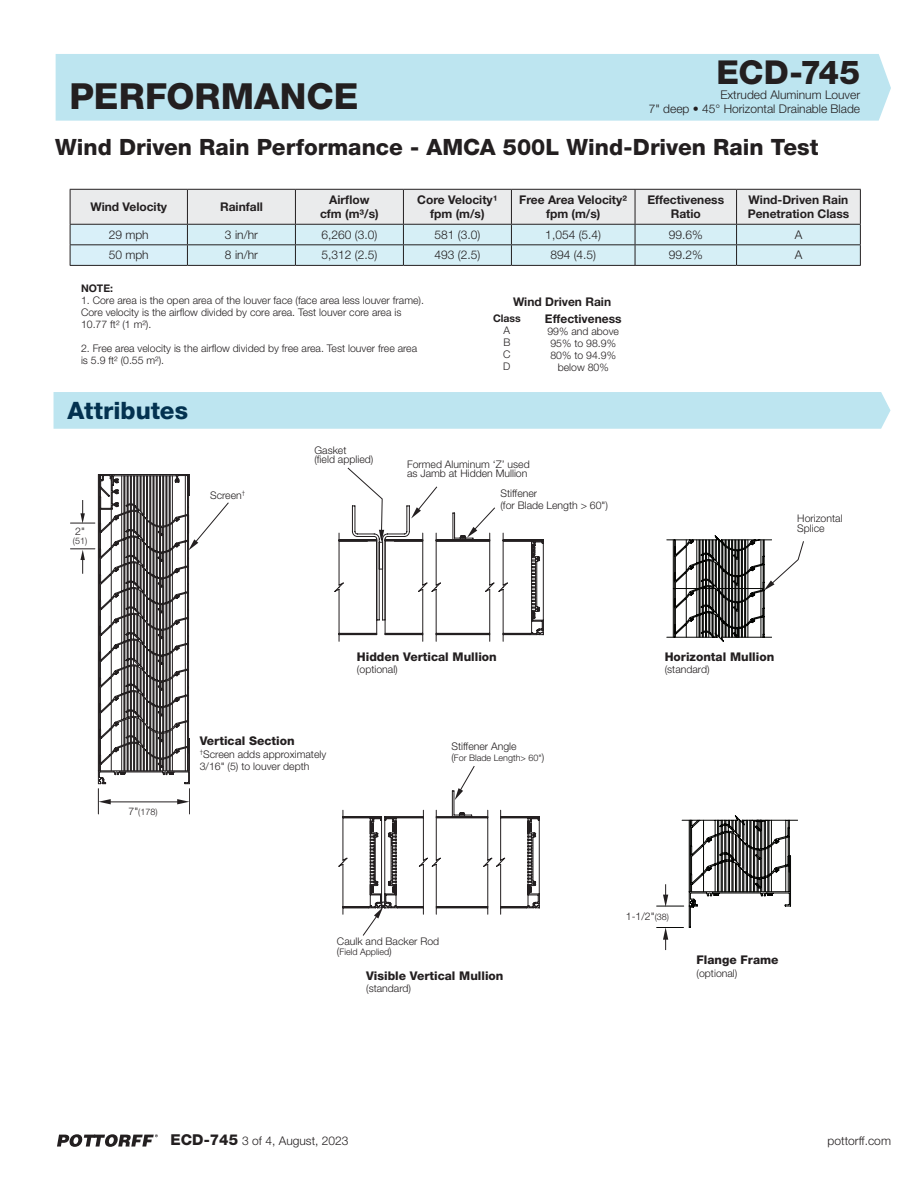
<style>
.page{position:relative;width:918px;height:1188px;background:#fff}
.page>*{position:absolute;margin:0;border:0;box-sizing:border-box;transform-origin:0 0}
.PAGE_2_HEADER{font:800 36px "Helvetica Neue LT Std";letter-spacing:.005em;color:#231f20}
.MODEL_COPY{font:800 33px "Helvetica Neue LT Std";letter-spacing:-.005em;color:#231f20}
.TITLE_BLUE{font:800 24px "Helvetica Neue LT Std";color:#033250}
.TITLE_Black{font:800 22.5px "Helvetica Neue LT Std";color:#231f20}
.Body_Copy{font:300 12px "Helvetica Neue LT Std";color:#231f20}
.Body_Copy-2{font:700 12px/14.4px "Helvetica Neue LT Std";color:#231f20}
.MODEL_W_IMAGE{font:800 12px "Helvetica Neue LT Std";color:#231f20}
.FINE_PRINT{font:700 12px "Helvetica Neue LT Std";color:#231f20}
.MODEL_COPY-2{font:300 12px "Helvetica Neue LT Std";color:#231f20}
.FINE_PRINT-2{font:300 10.5px/12px "Helvetica Neue LT Std";color:#231f20}
.Body_Copy-3{font:300 10.5px/9px "Helvetica Neue LT Std";color:#231f20}
.FINE_PRINT-3{font:700 10.5px "Helvetica Neue LT Std";color:#231f20}
.Body_Copy-4{font:300 9px "Helvetica Neue LT Std";color:#231f20}
.s1{font-size:10.5px}
.s2{font-size:9px}
.s3{font-weight:800;font-size:15px}
</style>
<div class="page">
<div style="left:56px;top:54px;width:835px;height:67px;background:#bde5f0"></div>
<div style="left:54px;top:392px;width:837px;height:37px;background:#bde5f0"></div>
<svg style="left:335px;top:467px;width:209px;height:175px"></svg>
<svg style="left:70px;top:474px;width:159px;height:340px"></svg>
<svg style="left:667px;top:536px;width:137px;height:106px"></svg>
<svg style="left:656px;top:816px;width:142px;height:134px"></svg>
<svg style="left:339px;top:766px;width:200px;height:170px"></svg>
<svg style="left:70px;top:189px;width:791px;height:76px;background:#d7e4e8"></svg>
<hr style="left:187px;top:244px;width:108px;height:1px;background:#231f20">
<hr style="left:295px;top:244px;width:108px;height:1px;background:#231f20">
<hr style="left:403px;top:244px;width:108px;height:1px;background:#231f20">
<hr style="left:511px;top:244px;width:124px;height:1px;background:#231f20">
<hr style="left:635px;top:244px;width:102px;height:1px;background:#231f20">
<hr style="left:737px;top:244px;width:124px;height:1px;background:#231f20">
<hr style="left:187px;top:265px;width:108px;height:1px;background:#231f20">
<hr style="left:295px;top:265px;width:108px;height:1px;background:#231f20">
<hr style="left:403px;top:265px;width:108px;height:1px;background:#231f20">
<hr style="left:511px;top:265px;width:124px;height:1px;background:#231f20">
<hr style="left:635px;top:265px;width:102px;height:1px;background:#231f20">
<hr style="left:737px;top:265px;width:124px;height:1px;background:#231f20">
<hr style="left:70px;top:244px;width:117px;height:1px;background:#231f20">
<hr style="left:70px;top:265px;width:117px;height:1px;background:#231f20">
<svg style="left:57px;top:1134px;width:101px;height:13px"></svg>
<p class="PAGE_2_HEADER" style="left:69px;top:74px;width:291px">PERFORMANCE</p>
<p class="MODEL_COPY" style="left:716px;top:53px;width:145px">ECD-745</p>
<p class="MODEL_COPY-2" style="left:720px;top:87px;width:141px">Extruded Aluminum Louver</p>
<p class="Body_Copy" style="left:649px;top:102px;width:213px">7" deep • 45° Horizontal Drainable Blade</p>
<p class="TITLE_Black" style="left:55px;top:134px;width:765px">Wind Driven Rain Performance - AMCA 500L Wind-Driven Rain Test</p>
<p class="Body_Copy-2" style="left:90px;top:199px;width:78px">Wind Velocity</p>
<p class="Body_Copy-2" style="left:220px;top:199px;width:44px">Rainfall</p>
<p class="Body_Copy-2" style="left:329px;top:192px;width:42px">Airflow</p>
<p class="Body_Copy-2" style="left:320px;top:207px;width:60px">cfm (m³/s)</p>
<p class="Body_Copy-2" style="left:417px;top:192px;width:82px">Core Velocity¹</p>
<p class="Body_Copy-2" style="left:430px;top:207px;width:56px">fpm (m/s)</p>
<p class="Body_Copy-2" style="left:519px;top:192px;width:109px">Free Area Velocity²</p>
<p class="Body_Copy-2" style="left:546px;top:207px;width:56px">fpm (m/s)</p>
<p class="Body_Copy-2" style="left:647px;top:192px;width:78px">Effectiveness</p>
<p class="Body_Copy-2" style="left:671px;top:207px;width:32px">Ratio</p>
<p class="Body_Copy-2" style="left:748px;top:192px;width:103px">Wind-Driven Rain<br>Penetration Class</p>
<p class="Body_Copy" style="left:109px;top:227px;width:42px">29 mph</p>
<p class="Body_Copy" style="left:225px;top:227px;width:34px">3 in/hr</p>
<p class="Body_Copy" style="left:322px;top:227px;width:57px">6,260 (3.0)</p>
<p class="Body_Copy" style="left:435px;top:227px;width:47px">581 (3.0)</p>
<p class="Body_Copy" style="left:545px;top:227px;width:57px">1,054 (5.4)</p>
<p class="Body_Copy" style="left:669px;top:227px;width:36px">99.6%</p>
<p class="Body_Copy" style="left:795px;top:227px;width:9px">A</p>
<p class="Body_Copy" style="left:109px;top:248px;width:42px">50 mph</p>
<p class="Body_Copy" style="left:225px;top:248px;width:34px">8 in/hr</p>
<p class="Body_Copy" style="left:322px;top:248px;width:57px">5,312 (2.5)</p>
<p class="Body_Copy" style="left:435px;top:248px;width:47px">493 (2.5)</p>
<p class="Body_Copy" style="left:550px;top:248px;width:47px">894 (4.5)</p>
<p class="Body_Copy" style="left:669px;top:248px;width:36px">99.2%</p>
<p class="Body_Copy" style="left:795px;top:248px;width:9px">A</p>
<p class="FINE_PRINT-3" style="left:81px;top:282px;width:34px">NOTE:</p>
<p class="FINE_PRINT-2" style="left:81px;top:294px;width:344px">1. Core area is the open area of the louver face (face area less louver frame).<br>Core velocity is the airflow divided by core area. Test louver core area is<br>10.77 ft² (1 m²).</p>
<p class="FINE_PRINT-2" style="left:81px;top:342px;width:338px">2. Free area velocity is the airflow divided by free area. Test louver free area</p>
<p class="FINE_PRINT-2" style="left:81px;top:354px;width:85px">is 5.9 ft² (0.55 m²).</p>
<p class="FINE_PRINT" style="left:513px;top:294px;width:100px">Wind Driven Rain</p>
<p class="FINE_PRINT" style="left:545px;top:311px;width:78px">Effectiveness</p>
<p class="FINE_PRINT-2" style="left:547px;top:325px;width:73px">99% and above</p>
<p class="FINE_PRINT-2" style="left:550px;top:337px;width:67px">95% to 98.9%</p>
<p class="FINE_PRINT-2" style="left:550px;top:349px;width:67px">80% to 94.9%</p>
<p class="FINE_PRINT-2" style="left:558px;top:361px;width:52px">below 80%</p>
<p class="FINE_PRINT-3" style="left:493px;top:312px;width:29px">Class</p>
<p class="FINE_PRINT-2" style="left:504px;top:324px;width:8px">A</p>
<p class="FINE_PRINT-2" style="left:503px;top:336px;width:9px">B</p>
<p class="FINE_PRINT-2" style="left:503px;top:348px;width:9px">C</p>
<p class="FINE_PRINT-2" style="left:503px;top:360px;width:9px">D</p>
<p class="TITLE_BLUE" style="left:68px;top:396px;width:122px">Attributes</p>
<p class="Body_Copy-3" style="left:75px;top:526px;width:11px">2"</p>
<p class="Body_Copy-4" style="left:73px;top:535px;width:16px">(51)</p>
<p class="Body_Copy-3" style="left:210px;top:490px;width:37px">Screen<sup>†</sup></p>
<p class="Body_Copy-3" style="left:314px;top:445px;width:34px">Gasket</p>
<p class="Body_Copy-3" style="left:314px;top:454px;width:60px">(field applied)</p>
<p class="Body_Copy-3" style="left:407px;top:459px;width:124px">Formed Aluminum ‘Z’ used as Jamb at Hidden Mullion</p>
<p class="Body_Copy-3" style="left:500px;top:489px;width:38px">Stiffener</p>
<p class="Body_Copy-3" style="left:500px;top:501px;width:109px">(for Blade Length &gt; 60")</p>
<p class="Body_Copy-3" style="left:797px;top:513px;width:47px">Horizontal</p>
<p class="Body_Copy-3" style="left:797px;top:524px;width:29px">Splice</p>
<p class="Body_Copy-4" style="left:129px;top:807px;width:31px"><span class="s1">7"</span>(178)</p>
<p class="MODEL_W_IMAGE" style="left:200px;top:734px;width:96px">Vertical Section</p>
<p class="Body_Copy-3" style="left:200px;top:747px;width:128px;line-height:12.6px"><sup>†</sup>Screen adds approximately<br>3/16" (5) to louver depth</p>
<p class="MODEL_W_IMAGE" style="left:357px;top:649px;width:141px">Hidden Vertical Mullion</p>
<p class="Body_Copy-3" style="left:357px;top:665px;width:42px">(optional)</p>
<p class="Body_Copy-3" style="left:451px;top:742px;width:67px">Stiffener Angle</p>
<p class="Body_Copy-4" style="left:451px;top:752px;width:94px"><span class="s1">(</span>For Blade Length&gt; 60"<span class="s1">)</span></p>
<p class="Body_Copy-3" style="left:337px;top:936px;width:104px">Caulk and Backer Rod</p>
<p class="Body_Copy-4" style="left:337px;top:947px;width:56px"><span class="s1">(</span>Field Applied<span class="s1">)</span></p>
<p class="MODEL_W_IMAGE" style="left:366px;top:968px;width:139px">Visible Vertical Mullion</p>
<p class="Body_Copy-3" style="left:366px;top:984px;width:46px">(standard)</p>
<p class="MODEL_W_IMAGE" style="left:665px;top:649px;width:111px">Horizontal Mullion</p>
<p class="Body_Copy-3" style="left:665px;top:665px;width:46px">(standard)</p>
<p class="Body_Copy-3" style="left:626px;top:911px;width:45px">1-1/2"<span class="s2">(38)</span></p>
<p class="MODEL_W_IMAGE" style="left:697px;top:953px;width:84px">Flange Frame</p>
<p class="Body_Copy-3" style="left:697px;top:968px;width:42px">(optional)</p>
<p class="Body_Copy" style="left:171px;top:1133px;width:179px"><span class="s3">ECD-745</span> 3 of 4, August, 2023</p>
<p class="Body_Copy" style="left:828px;top:1133px;width:65px">pottorff.com</p>
</div>
